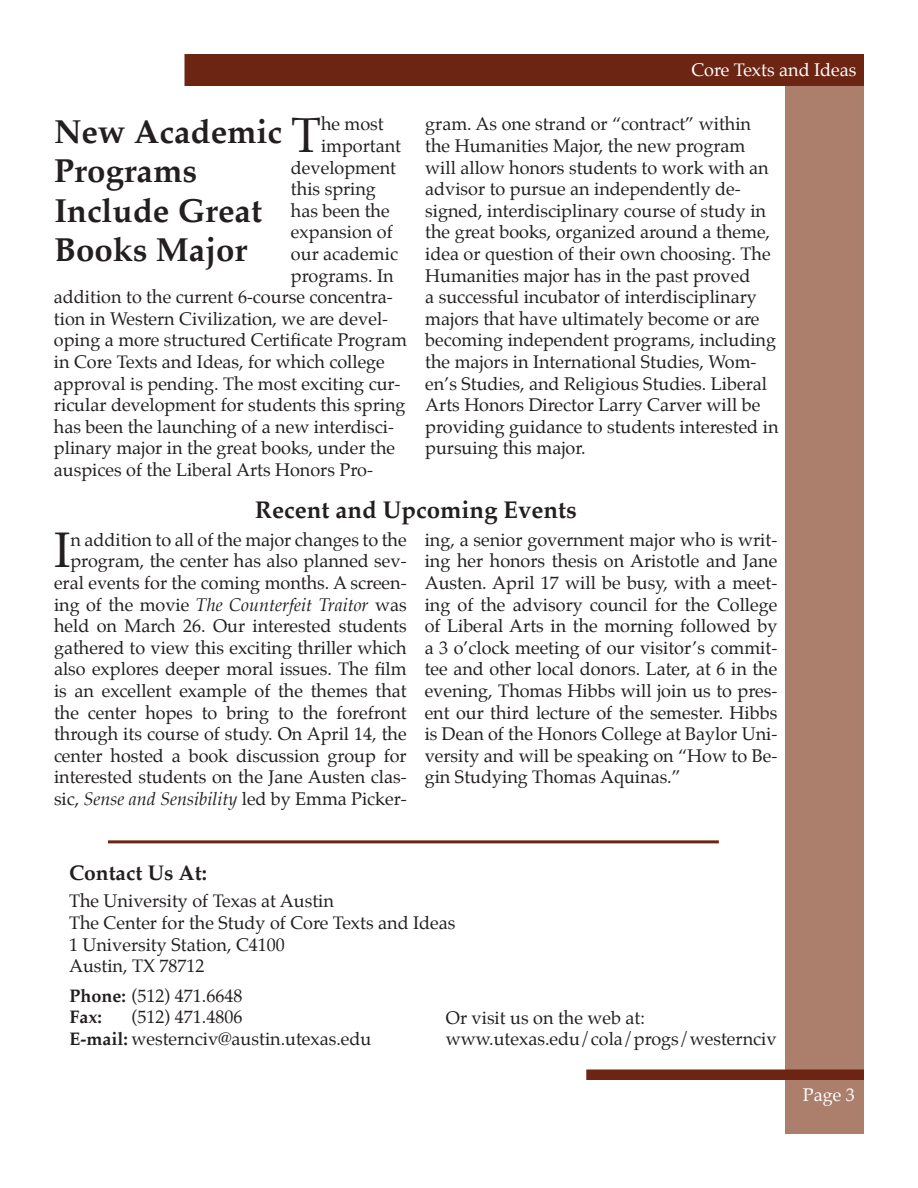
<style>
.page{position:relative;width:918px;height:1188px;background:#fff}
.page>*{position:absolute;margin:0;border:0;box-sizing:border-box;transform-origin:0 0}
.t1{font:48.9px "Palatino";color:#231f20}
.t2{font:700 33px/39.6px "Palatino";color:#231f20}
.t3{font:700 24px "Palatino";color:#231f20}
.t4{font:700 21px "Palatino";color:#231f20}
.t5{font:18px/21.6px "Palatino";color:#231f20}
.t6{font:18px "Palatino";color:#fff}
.s1{font-style:italic}
.s2{font-weight:700}
</style>
<div class="page">
<div style="left:786px;top:55px;width:78px;height:1079px;background:#ab7f6c"></div>
<div style="left:184px;top:54px;width:680px;height:32px;background:#6c2513"></div>
<div style="left:586px;top:1069px;width:278px;height:11px;background:#6c2513"></div>
<hr style="left:108px;top:840px;width:611px;height:3px;background:#6c2513">
<h1 class="t1" style="left:291px;top:95px;width:32px">T</h1>
<p class="t5" style="left:321px;top:113px;width:64px">he most</p>
<h2 class="t2" style="left:54px;top:111px;width:230px">New Academic<br>Programs<br>Include Great<br>Books Major</h2>
<p class="t5" style="left:321px;top:135px;width:82px">important</p>
<p class="t5" style="left:291px;top:156px;width:107px">development</p>
<p class="t5" style="left:291px;top:178px;width:86px">this spring</p>
<p class="t5" style="left:291px;top:200px;width:100px">has been the</p>
<p class="t5" style="left:291px;top:221px;width:103px">expansion of</p>
<p class="t5" style="left:291px;top:243px;width:109px">our academic</p>
<p class="t5" style="left:291px;top:264px;width:104px">programs. In</p>
<p class="t5" style="left:54px;top:286px;width:340px">addition to the current 6-course concentra-</p>
<p class="t5" style="left:54px;top:308px;width:336px">tion in Western Civilization, we are devel-</p>
<p class="t5" style="left:54px;top:329px;width:354px">oping a more structured Certificate Program</p>
<p class="t5" style="left:54px;top:351px;width:332px">in Core Texts and Ideas, for which college</p>
<p class="t5" style="left:54px;top:372px;width:348px">approval is pending. The most exciting cur-</p>
<p class="t5" style="left:54px;top:394px;width:353px">ricular development for students this spring</p>
<p class="t5" style="left:54px;top:416px;width:342px">has been the launching of a new interdisci-</p>
<p class="t5" style="left:54px;top:437px;width:343px">plinary major in the great books, under the</p>
<p class="t5" style="left:54px;top:459px;width:321px">auspices of the Liberal Arts Honors Pro-</p>
<p class="t6" style="left:692px;top:55px;width:167px">Core Texts and Ideas</p>
<p class="t5" style="left:425px;top:113px;width:355px">gram. As one strand or “contract” within the Humanities Major, the new program will allow honors students to work with an advisor to pursue an independently de&shy;signed, interdisciplinary course of study in the great books, organized around a theme, idea or question of their own choosing. The Humanities major has in the past proved<br>a successful incubator of interdisciplinary majors that have ultimately become or are becoming independent programs, including the majors in International Studies, Wom&shy;en’s Studies, and Religious Studies. Liberal Arts Honors Director Larry Carver will be providing guidance to students interested in pursuing this major.</p>
<h3 class="t3" style="left:255px;top:489px;width:323px">Recent and Upcoming Events</h3>
<p class="t5" style="left:54px;top:529px;width:354px;text-align:right">n addition to all of the major changes to the program, the center has also planned sev&shy;eral events for the coming months. A screen&shy;ing of the movie <span class="s1">The Counterfeit Traitor</span> was held on March 26. Our interested students gathered to view this exciting thriller which also explores deeper moral issues. The film is an excellent example of the themes that the center hopes to bring to the forefront through its course of study. On April 14, the center hosted a book discussion group for interested students on the Jane Austen clas&shy;sic, <span class="s1">Sense and Sensibility</span> led by Emma Picker-</p>
<p class="t5" style="left:425px;top:529px;width:354px;text-align:justify">ing, a senior government major who is writ&shy;ing her honors thesis on Aristotle and Jane Austen. April 17 will be busy, with a meet&shy;ing of the advisory council for the College of Liberal Arts in the morning followed by a 3 o’clock meeting of our visitor’s commit&shy;tee and other local donors. Later, at 6 in the evening, Thomas Hibbs will join us to pres&shy;ent our third lecture of the semester. Hibbs is Dean of the Honors College at Baylor Uni&shy;versity and will be speaking on “How to Be&shy;gin Studying Thomas Aquinas.”</p>
<h1 class="t1" style="left:54px;top:510px;width:18px">I</h1>
<p class="t4" style="left:69px;top:855px;width:140px">Contact Us At:</p>
<p class="t5" style="left:69px;top:890px;width:388px">The University of Texas at Austin<br>The Center for the Study of Core Texts and Ideas<br>1 University Station, C4100<br>Austin, TX 78712</p>
<p class="t5" style="left:69px;top:985px;width:304px"><span class="s2">Phone:</span> (512) 471.6648<br><span class="s2">Fax:<br>E-mail:</span> westernciv@austin.utexas.edu</p>
<p class="t5" style="left:131px;top:1006px;width:112px">(512) 471.4806</p>
<p class="t5" style="left:446px;top:1007px;width:332px">Or visit us on the web at: www.utexas.edu/cola/progs/westernciv</p>
<p class="t6" style="left:803px;top:1080px;width:54px">Page 3</p>
</div>
